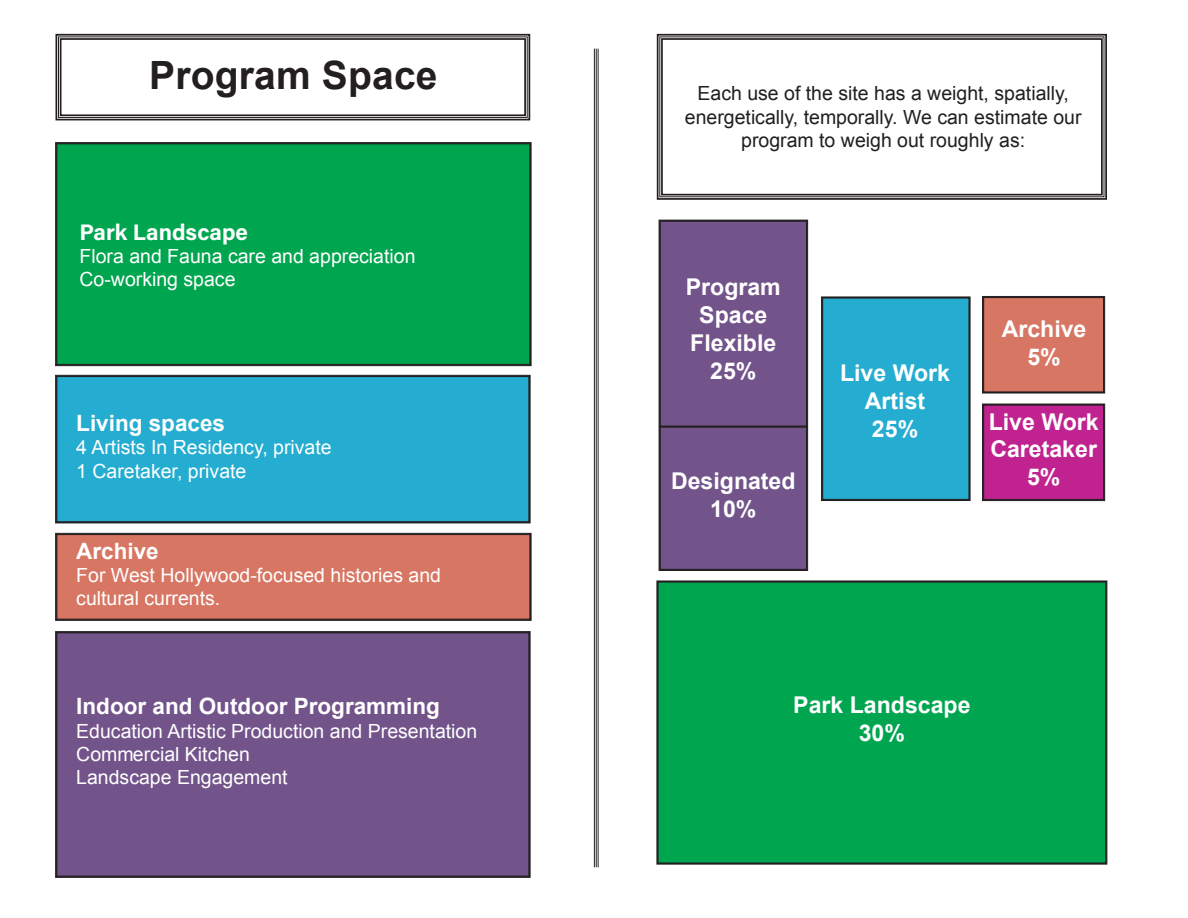
<style>
.page{position:relative;width:1188px;height:918px;background:#fff}
.page>*{position:absolute;margin:0;border:0;box-sizing:border-box;transform-origin:0 0}
.t1{font:700 39px "Arial";letter-spacing:.005em;color:#231f20}
.t2{font:700 23.1px/27.8px "Arial";color:#fff;text-align:center}
.t3{font:700 22.5px "Arial";color:#fff}
.t4{font:22.5px "Acumin Variable Concept";color:#fff}
.t5{font:19.5px/23.4px "Arial";color:#fff}
.t6{font:19.5px/23.4px "Arial";color:#231f20;text-align:center}
</style>
<div class="page">
<hr style="left:598px;top:49px;width:1px;height:818px;background:#231f20">
<hr style="left:596px;top:49px;width:1px;height:818px;background:#231f20">
<hr style="left:594px;top:49px;width:1px;height:818px;background:#231f20">
<div style="left:55px;top:631px;width:475px;height:247px;background:#72548b"></div>
<div style="left:55px;top:533px;width:476px;height:88px;background:#d87664"></div>
<div style="left:57px;top:534px;width:473px;height:85px;border:1px solid #231f20"></div>
<div style="left:55px;top:375px;width:475px;height:148px;background:#24add0"></div>
<div style="left:57px;top:376px;width:472px;height:146px;border:1px solid #231f20"></div>
<div style="left:55px;top:142px;width:476px;height:224px;background:#00a54f"></div>
<div style="left:57px;top:144px;width:473px;height:221px;border:1px solid #231f20"></div>
<div style="left:821px;top:297px;width:149px;height:204px;background:#24add0"></div>
<div style="left:659px;top:220px;width:149px;height:351px;background:#72548b"></div>
<div style="left:660px;top:221px;width:147px;height:348px;border:1px solid #231f20"></div>
<div style="left:982px;top:296px;width:123px;height:97px;background:#d87664"></div>
<div style="left:984px;top:297px;width:120px;height:95px;border:1px solid #231f20"></div>
<div style="left:982px;top:404px;width:123px;height:97px;background:#c02390"></div>
<div style="left:984px;top:405px;width:120px;height:95px;border:1px solid #231f20"></div>
<div style="left:660px;top:581px;width:447px;height:283px;background:#00a54f"></div>
<div style="left:658px;top:582px;width:448px;height:281px;border:1px solid #231f20"></div>
<hr style="left:659px;top:426px;width:149px;height:1px;background:#231f20">
<hr style="left:659px;top:427px;width:149px;height:1px;background:#231f20">
<svg style="left:55px;top:33px;width:476px;height:88px"></svg>
<div style="left:58px;top:36px;width:470px;height:82px;border:1px solid #231f20"></div>
<div style="left:60px;top:38px;width:466px;height:78px;border:2px solid #231f20"></div>
<svg style="left:656px;top:33px;width:451px;height:167px"></svg>
<div style="left:661px;top:38px;width:442px;height:158px;border:2px solid #231f20"></div>
<p class="t1" style="left:149px;top:49px;width:290px">Program Space</p>
<p class="t4" style="left:80px;top:216px;width:170px">Park Landscape</p>
<p class="t5" style="left:80px;top:245px;width:338px">Flora and Fauna care and appreciation</p>
<p class="t5" style="left:80px;top:268px;width:158px">Co-working space</p>
<p class="t3" style="left:76px;top:408px;width:150px">Living spaces</p>
<p class="t5" style="left:76px;top:436px;width:257px">4 Artists In Residency, private</p>
<p class="t5" style="left:76px;top:459px;width:172px">1 Caretaker, private</p>
<p class="t3" style="left:76px;top:536px;width:84px">Archive</p>
<p class="t5" style="left:76px;top:564px;width:366px">For West Hollywood-focused histories and cultural currents.</p>
<p class="t3" style="left:76px;top:691px;width:365px">Indoor and Outdoor Programming</p>
<p class="t5" style="left:76px;top:719px;width:403px">Education Artistic Production and Presentation</p>
<p class="t5" style="left:76px;top:743px;width:175px">Commercial Kitchen</p>
<p class="t5" style="left:76px;top:766px;width:213px">Landscape Engagement</p>
<p class="t6" style="left:685px;top:82px;width:398px">Each use of the site has a weight, spatially, energetically, temporally. We can estimate our program to weigh out roughly as:</p>
<p class="t2" style="left:686px;top:274px;width:97px">Program<br>Space</p>
<p class="t2" style="left:690px;top:330px;width:88px">Flexible</p>
<p class="t2" style="left:710px;top:357px;width:48px">25%</p>
<p class="t2" style="left:671px;top:468px;width:126px">Designated<br>10%</p>
<p class="t2" style="left:840px;top:360px;width:112px">Live Work<br>Artist</p>
<p class="t2" style="left:872px;top:415px;width:48px">25%</p>
<p class="t2" style="left:1002px;top:316px;width:86px">Archive</p>
<p class="t2" style="left:1027px;top:343px;width:35px">5%</p>
<p class="t2" style="left:989px;top:408px;width:112px;text-align:left">Live Work<br>Caretaker</p>
<p class="t2" style="left:1027px;top:464px;width:35px">5%</p>
<p class="t2" style="left:793px;top:692px;width:179px">Park Landscape</p>
<p class="t2" style="left:859px;top:720px;width:48px">30%</p>
</div>
